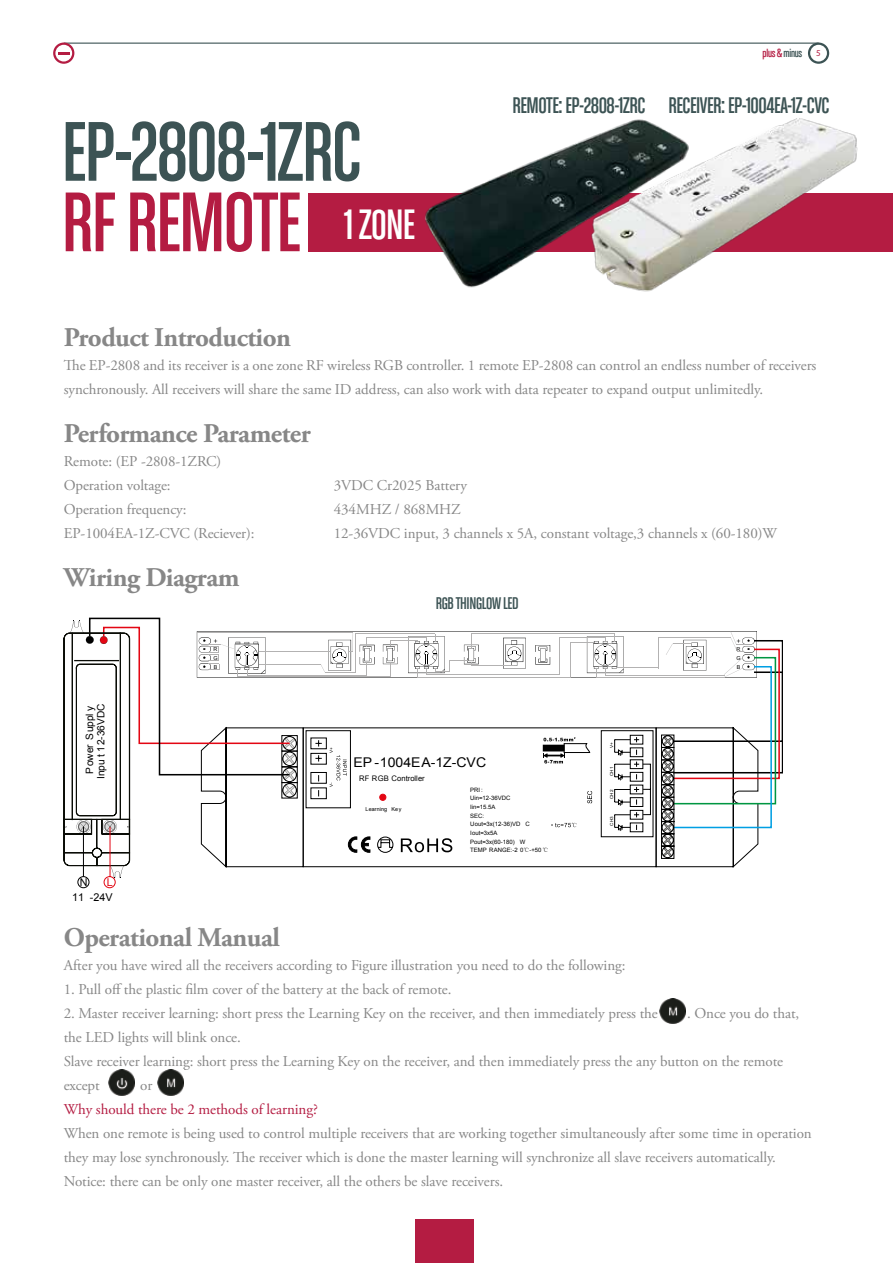
<style>
.page{position:relative;width:893px;height:1263px;background:#fff}
.page>*{position:absolute;margin:0;border:0;box-sizing:border-box;transform-origin:0 0}
.t1{font:90px "Chalet Comprime Cologne Sixty";letter-spacing:-.02em;color:#3c5354}
.t2{font:90px "Chalet Comprime Cologne Sixty";letter-spacing:-.02em;color:#b41c42}
.t3{font:45px "Chalet Comprime Cologne Sixty";color:#fff}
.t4{font:700 27px "Adobe Garamond Pro";letter-spacing:-.02em;color:#878787}
.t5{font:24px "Chalet Comprime Cologne Sixty";letter-spacing:-.02em;color:#3c5354}
.t6{font:18px "Chalet Comprime Cologne Sixty";letter-spacing:-.02em;color:#3c5354}
.t7{font:15px/24px "Adobe Garamond Pro";letter-spacing:-.005em;color:#878787}
.t8{font:15px "Adobe Garamond Pro";letter-spacing:-.005em;color:#b41c42}
.t9{font:13.35px "Arial";color:#000;scale:1.05 1}
.t10{font:12px "Chalet Comprime Cologne Sixty";letter-spacing:-.025em;color:#b41c42}
.t11{font:10.8px "Arial";color:#000}
.t12{font:10.8px "Arial";color:#e30613}
.t13{font:10.2px/11.4px "Arial";color:#000;text-align:center}
.t14{font:7.65px "Arial";color:#000}
.t15{font:6px/8.7px "Arial";color:#000}
.t16{font:5.4px/8.4px "Arial";color:#000}
.t17{font:4.2px "Arial";letter-spacing:.04em;color:#000;scale:1.12 1}
.s1{color:#3c5354}
.s2{font-family:"Myriad Pro";font-size:9px}
.s3{font-family:"Sim Sun"}
</style>
<div class="page">
<hr style="left:64px;top:43px;width:755px;height:1px;background:#3c5354">
<svg style="left:808px;top:43px;width:21px;height:21px"></svg>
<div style="left:810px;top:45px;width:17px;height:17px;background:#fff;border-radius:50%"></div>
<svg style="left:53px;top:43px;width:21px;height:21px"></svg>
<svg style="left:55px;top:45px;width:17px;height:17px"></svg>
<svg style="left:58px;top:52px;width:11px;height:2px"></svg>
<div style="left:309px;top:193px;width:584px;height:59px;background:#b41c42"></div>
<div style="left:416px;top:1219px;width:58px;height:44px;background:#b41c42"></div>
<img style="left:425px;top:118px;width:433px;height:174px">
<img style="left:660px;top:998px;width:26px;height:26px">
<img style="left:108px;top:1069px;width:26px;height:26px">
<img style="left:158px;top:1070px;width:25px;height:25px">
<svg style="left:64px;top:618px;width:718px;height:270px"></svg>
<p class="t10" style="left:763px;top:46px;width:60px">plus &amp; <span class="s1">minus</span> <span class="s2">5</span></p>
<h1 class="t1" style="left:62px;top:102px;width:301px">EP-2808-1ZRC</h1>
<h1 class="t2" style="left:62px;top:173px;width:241px">RF REMOTE</h1>
<h2 class="t3" style="left:344px;top:200px;width:72px">1 ZONE</h2>
<h3 class="t5" style="left:512px;top:92px;width:319px">REMOTE: EP-2808-1ZRC RECEIVER: EP-1004EA-1Z-CVC</h3>
<h3 class="t4" style="left:64px;top:321px;width:229px">Product Introduction</h3>
<p class="t7" style="left:64px;top:353px;width:754px">The EP-2808 and its receiver is a one zone RF wireless RGB controller. 1 remote EP-2808 can control an endless number of receivers synchronously. All receivers will share the same ID address, can also work with data repeater to expand output unlimitedly.</p>
<h3 class="t4" style="left:64px;top:417px;width:248px">Performance Parameter</h3>
<p class="t7" style="left:64px;top:449px;width:159px">Remote: (EP -2808-1ZRC)<br>Operation voltage:</p>
<p class="t7" style="left:334px;top:473px;width:135px">3VDC Cr2025 Battery</p>
<p class="t7" style="left:64px;top:497px;width:124px">Operation frequency:</p>
<p class="t7" style="left:334px;top:497px;width:129px">434MHZ / 868MHZ</p>
<p class="t7" style="left:64px;top:521px;width:192px">EP-1004EA-1Z-CVC (Reciever):</p>
<p class="t7" style="left:334px;top:521px;width:445px">12-36VDC input, 3 channels x 5A, constant voltage,3 channels x (60-180)W</p>
<h3 class="t4" style="left:64px;top:561px;width:177px">Wiring Diagram</h3>
<p class="t13" style="left:84px;top:779px;width:77px;rotate:-90deg">Power Suppl y<br>Inpu t 12-36VDC</p>
<p class="t11" style="left:80px;top:875px;width:9px">N</p>
<p class="t12" style="left:107px;top:875px;width:8px">L</p>
<p class="t11" style="left:72px;top:890px;width:42px">11 -24V</p>
<p class="t16" style="left:214px;top:645px;width:6px">R<br>G</p>
<p class="t16" style="left:214px;top:663px;width:5px">B</p>
<p class="t6" style="left:436px;top:593px;width:84px">RGB THINGLOW LED</p>
<p class="t17" style="left:329px;top:753px;width:7px;rotate:-90deg">V+</p>
<p class="t17" style="left:329px;top:787px;width:6px;rotate:-90deg">V-</p>
<p class="t9" style="left:353px;top:753px;width:128px">EP -1004EA-1Z-CVC</p>
<p class="t14" style="left:359px;top:773px;width:67px">RF RGB Controller</p>
<p class="t16" style="left:366px;top:804px;width:37px">Learning Key</p>
<p class="t15" style="left:470px;top:785px;width:80px">PRI :<br>Uin=12-36VDC<br>Iin=15.5A<br>SEC:<br>Uout=3x(12-36)VD C<br>Iout=3x5A<br>Pout=3x(60-180) W<br>TEMP RANGE:-2 0<span class="s3">℃</span>-+50 <span class="s3">℃</span></p>
<p class="t17" style="left:609px;top:748px;width:7px;rotate:-90deg">V+</p>
<p class="t17" style="left:609px;top:776px;width:10px;rotate:-90deg">CH1</p>
<p class="t17" style="left:609px;top:799px;width:10px;rotate:-90deg">CH2</p>
<p class="t17" style="left:609px;top:826px;width:10px;rotate:-90deg">CH3</p>
<p class="t16" style="left:736px;top:645px;width:6px">R<br>G</p>
<p class="t16" style="left:737px;top:663px;width:5px">B</p>
<h3 class="t4" style="left:64px;top:921px;width:218px">Operational Manual</h3>
<p class="t7" style="left:64px;top:953px;width:563px">After you have wired all the receivers according to Figure illustration you need to do the following:</p>
<p class="t7" style="left:64px;top:977px;width:389px">1. Pull off the plastic film cover of the battery at the back of remote.</p>
<p class="t7" style="left:64px;top:1001px;width:595px">2. Master receiver learning: short press the Learning Key on the receiver, and then immediately press the</p>
<p class="t7" style="left:687px;top:1001px;width:114px">. Once you do that,</p>
<p class="t7" style="left:64px;top:1025px;width:721px">the LED lights will blink once.<br>Slave receiver learning: short press the Learning Key on the receiver, and then immediately press the any button on the remote except</p>
<p class="t7" style="left:140px;top:1073px;width:14px">or</p>
<p class="t8" style="left:64px;top:1100px;width:256px">Why should there be 2 methods of learning?</p>
<p class="t7" style="left:64px;top:1121px;width:749px">When one remote is being used to control multiple receivers that are working together simultaneously after some time in operation they may lose synchronously. The receiver which is done the master learning will synchronize all slave receivers automatically.<br>Notice: there can be only one master receiver, all the others be slave receivers.</p>
</div>
